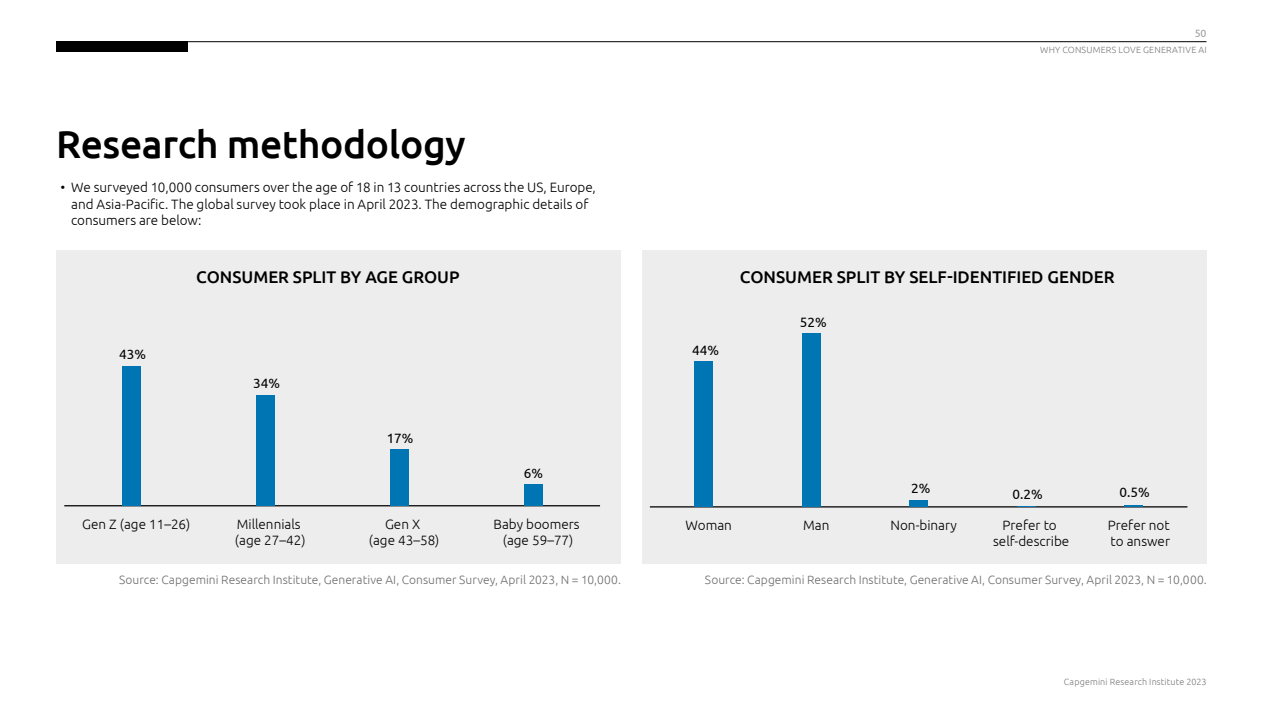
<style>
.page{position:relative;width:1263px;height:711px;background:#fff}
.page>*{position:absolute;margin:0;border:0;box-sizing:border-box;transform-origin:0 0}
.t1{font:500 39px "Ubuntu";letter-spacing:-.01em;color:#000}
.t2{font:500 16.95px "Ubuntu";color:#000}
.t3{font:500 16.8px "Ubuntu";color:#000}
.t4{font:300 13.5px/16.2px "Ubuntu";color:#000}
.t5{font:13.5px "Ubuntu";color:#000}
.t6{font:300 12px "Ubuntu";letter-spacing:.005em;color:#706f6f}
.t7{font:10.5px "Ubuntu";color:#9d9d9c}
.t8{font:300 9px "Ubuntu";letter-spacing:.02em;color:#7c7b7b}
</style>
<div class="page">
<div style="left:56px;top:249px;width:565px;height:314px;background:#ededed"></div>
<hr style="left:64px;top:504px;width:536px;height:2px;background:#000">
<div style="left:122px;top:366px;width:18px;height:139px;background:#0075b3"></div>
<div style="left:256px;top:395px;width:18px;height:110px;background:#0075b3"></div>
<div style="left:390px;top:449px;width:18px;height:56px;background:#0075b3"></div>
<div style="left:524px;top:484px;width:18px;height:21px;background:#0075b3"></div>
<div style="left:642px;top:249px;width:564px;height:314px;background:#ededed"></div>
<hr style="left:650px;top:506px;width:537px;height:1px;background:#000">
<div style="left:694px;top:361px;width:19px;height:145px;background:#0075b3"></div>
<div style="left:802px;top:332px;width:19px;height:174px;background:#0075b3"></div>
<div style="left:909px;top:499px;width:19px;height:7px;background:#0075b3"></div>
<svg style="left:1017px;top:506px;width:19px;height:1px"></svg>
<svg style="left:1124px;top:505px;width:19px;height:1px"></svg>
<div style="left:56px;top:41px;width:131px;height:11px;background:#000"></div>
<hr style="left:186px;top:41px;width:1020px;height:1px;background:#000">
<h1 class="t1" style="left:56px;top:119px;width:411px">Research methodology</h1>
<p class="t4" style="left:71px;top:178px;width:526px;text-indent:-11px">• We surveyed 10,000 consumers over the age of 18 in 13 countries across the US, Europe, and Asia-Pacific. The global survey took place in April 2023. The demographic details of consumers are below:</p>
<p class="t5" style="left:119px;top:346px;width:28px">43%</p>
<p class="t3" style="left:196px;top:266px;width:265px">CONSUMER SPLIT BY AGE GROUP</p>
<p class="t5" style="left:253px;top:374px;width:28px">34%</p>
<p class="t5" style="left:387px;top:429px;width:28px">17%</p>
<p class="t4" style="left:82px;top:515px;width:110px">Gen Z (age 11–26)</p>
<p class="t4" style="left:235px;top:515px;width:72px">Millennials (age 27–42)</p>
<p class="t4" style="left:369px;top:515px;width:72px;text-align:center">Gen X<br>(age 43–58)</p>
<p class="t5" style="left:524px;top:464px;width:21px">6%</p>
<p class="t4" style="left:493px;top:515px;width:88px;text-align:center">Baby boomers (age 59–77)</p>
<p class="t6" style="left:119px;top:572px;width:503px">Source: Capgemini Research Institute, Generative AI, Consumer Survey, April 2023, N = 10,000.</p>
<p class="t7" style="left:1195px;top:27px;width:13px">50</p>
<p class="t8" style="left:1040px;top:44px;width:168px">WHY CONSUMERS LOVE GENERATIVE AI</p>
<p class="t2" style="left:740px;top:266px;width:376px">CONSUMER SPLIT BY SELF-IDENTIFIED GENDER</p>
<p class="t5" style="left:692px;top:342px;width:28px">44%</p>
<p class="t5" style="left:800px;top:314px;width:28px">52%</p>
<p class="t5" style="left:911px;top:480px;width:21px">2%</p>
<p class="t4" style="left:685px;top:516px;width:48px">Woman</p>
<p class="t4" style="left:803px;top:516px;width:28px">Man</p>
<p class="t4" style="left:890px;top:516px;width:68px">Non-binary</p>
<p class="t5" style="left:1012px;top:486px;width:32px">0.2%</p>
<p class="t5" style="left:1119px;top:484px;width:32px">0.5%</p>
<p class="t4" style="left:993px;top:516px;width:78px;text-align:center">Prefer to self-describe</p>
<p class="t4" style="left:1108px;top:516px;width:64px">Prefer not to answer</p>
<p class="t6" style="left:705px;top:572px;width:503px">Source: Capgemini Research Institute, Generative AI, Consumer Survey, April 2023, N = 10,000.</p>
<p class="t8" style="left:1064px;top:676px;width:144px">Capgemini Research Institute 2023</p>
</div>
